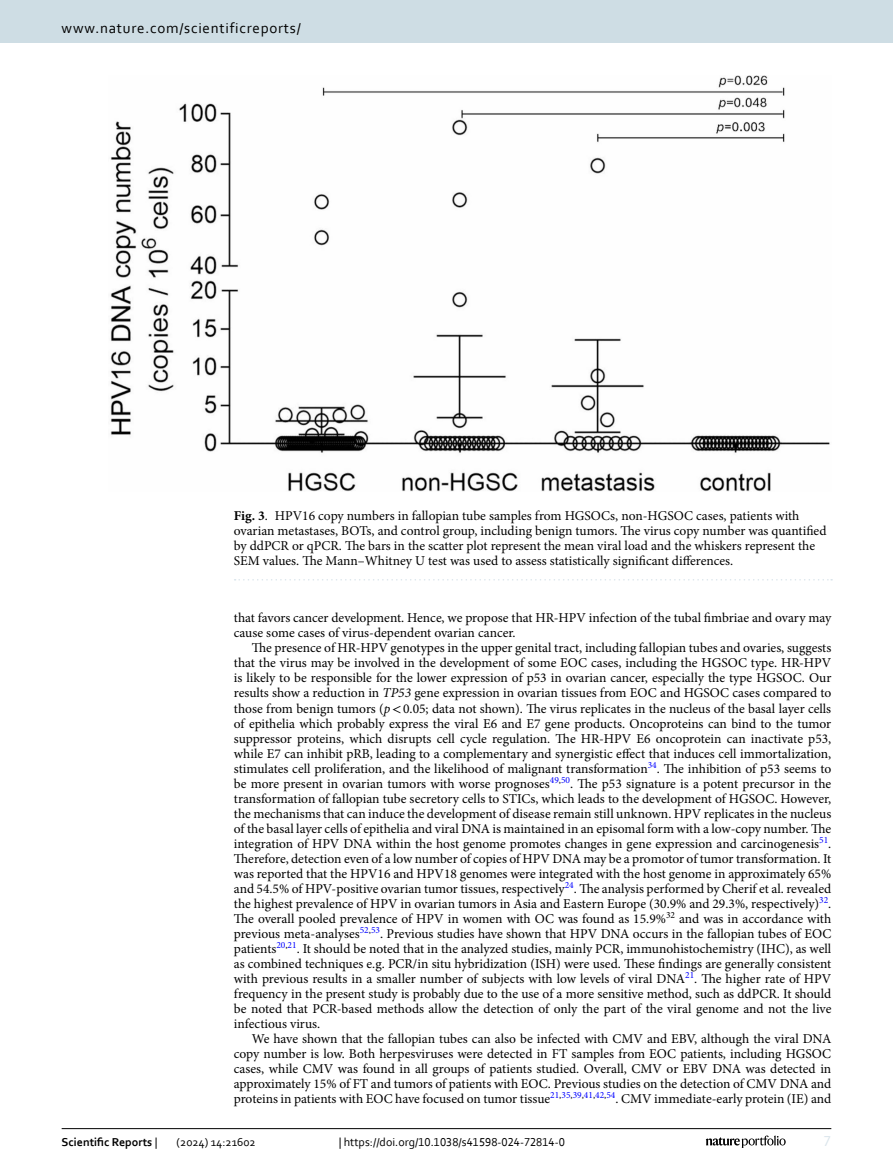
<style>
.page{position:relative;width:893px;height:1174px;background:#fff}
.page>*{position:absolute;margin:0;border:0;box-sizing:border-box;transform-origin:0 0}
.t1{font:15px "Corbel";letter-spacing:.05em;color:#000}
.t2{font:15px "Corbel";color:#d9e4eb}
.Body_Text_Indent{font:13.5px/15px "Minion Pro";letter-spacing:-.005em;color:#000;text-align:justify}
.Figure_Caption{font:13.5px/15px "Minion Pro";color:#000}
.Body_Text{font:13.5px/15px "Minion Pro";color:#000}
.t3{font:12px "Corbel";color:#000}
.t4{font:700 12px "Corbel";color:#000}
.s1{font-weight:700}
.s2{font-style:italic}
.s3{font-family:"STIX"}
.s4{font-weight:400}
</style>
<div class="page">
<img style="left:110px;top:76px;width:720px;height:416px">
<svg style="left:235px;top:579px;width:597px;height:1px"></svg>
<hr style="left:62px;top:1128px;width:769px;height:1px;background:#000">
<svg style="left:706px;top:1135px;width:80px;height:12px"></svg>
<div style="left:0;top:0;width:893px;height:43px;background:#cedde4"></div>
<p class="t1" style="left:62px;top:18px;width:241px">www.nature.com/scientificreports/</p>
<p class="Figure_Caption" style="left:234px;top:508px;width:594px"><span class="s1">Fig. 3</span>. HPV16 copy numbers in fallopian tube samples from HGSOCs, non-HGSOC cases, patients with ovarian metastases, BOTs, and control group, including benign tumors. The virus copy number was quantified by ddPCR or qPCR. The bars in the scatter plot represent the mean viral load and the whiskers represent the SEM values. The Mann–Whitney U test was used to assess statistically significant differences.</p>
<p class="Body_Text" style="left:234px;top:610px;width:599px">that favors cancer development. Hence, we propose that HR-HPV infection of the tubal fimbriae and ovary may cause some cases of virus-dependent ovarian cancer.</p>
<p class="Body_Text_Indent" style="left:234px;top:640px;width:599px;text-indent:18px">The presence of HR-HPV genotypes in the upper genital tract, including fallopian tubes and ovaries, suggests that the virus may be involved in the development of some EOC cases, including the HGSOC type. HR-HPV is likely to be responsible for the lower expression of p53 in ovarian cancer, especially the type HGSOC. Our results show a reduction in <span class="s2">TP53</span> gene expression in ovarian tissues from EOC and HGSOC cases compared to those from benign tumors (<span class="s2">p</span><span class="s3">&lt;</span>0.05; data not shown). The virus replicates in the nucleus of the basal layer cells of epithelia which probably express the viral E6 and E7 gene products. Oncoproteins can bind to the tumor suppressor proteins, which disrupts cell cycle regulation. The HR-HPV E6 oncoprotein can inactivate p53, while E7 can inhibit pRB, leading to a complementary and synergistic effect that induces cell immortalization, stimulates cell proliferation, and the likelihood of malignant transformation<sup>34</sup>. The inhibition of p53 seems to be more present in ovarian tumors with worse prognoses<sup>49</sup><sup>,</sup><sup>50</sup>. The p53 signature is a potent precursor in the transformation of fallopian tube secretory cells to STICs, which leads to the development of HGSOC. However, the mechanisms that can induce the development of disease remain still unknown. HPV replicates in the nucleus of the basal layer cells of epithelia and viral DNA is maintained in an episomal form with a low-copy number. The integration of HPV DNA within the host genome promotes changes in gene expression and carcinogenesis<sup>51</sup>.<br>Therefore, detection even of a low number of copies of HPV DNA may be a promotor of tumor transformation. It was reported that the HPV16 and HPV18 genomes were integrated with the host genome in approximately 65% and 54.5% of HPV-positive ovarian tumor tissues, respectively<sup>24</sup>. The analysis performed by Cherif et al. revealed the highest prevalence of HPV in ovarian tumors in Asia and Eastern Europe (30.9% and 29.3%, respectively)<sup>32</sup>.<br>The overall pooled prevalence of HPV in women with OC was found as 15.9%<sup>32</sup> and was in accordance with previous meta-analyses<sup>52</sup><sup>,</sup><sup>53</sup>. Previous studies have shown that HPV DNA occurs in the fallopian tubes of EOC patients<sup>20</sup><sup>,</sup><sup>21</sup>. It should be noted that in the analyzed studies, mainly PCR, immunohistochemistry (IHC), as well as combined techniques e.g. PCR/in situ hybridization (ISH) were used. These findings are generally consistent with previous results in a smaller number of subjects with low levels of viral DNA<sup>21</sup>. The higher rate of HPV frequency in the present study is probably due to the use of a more sensitive method, such as ddPCR. It should be noted that PCR-based methods allow the detection of only the part of the viral genome and not the live infectious virus.</p>
<p class="Body_Text_Indent" style="left:234px;top:1030px;width:599px;text-indent:18px">We have shown that the fallopian tubes can also be infected with CMV and EBV, although the viral DNA copy number is low. Both herpesviruses were detected in FT samples from EOC patients, including HGSOC cases, while CMV was found in all groups of patients studied. Overall, CMV or EBV DNA was detected in approximately 15% of FT and tumors of patients with EOC. Previous studies on the detection of CMV DNA and proteins in patients with EOC have focused on tumor tissue<sup>21</sup><sup>,</sup><sup>35</sup><sup>,</sup><sup>39</sup><sup>,</sup><sup>41</sup><sup>,</sup><sup>42</sup><sup>,</sup><sup>54</sup>. CMV immediate-early protein (IE) and</p>
<p class="t4" style="left:62px;top:1134px;width:97px">Scientific Reports <span class="s4">|</span></p>
<p class="t3" style="left:177px;top:1134px;width:81px">(2024) 14:21602</p>
<p class="t3" style="left:339px;top:1134px;width:228px">| https://doi.org/10.1038/s41598-024-72814-0</p>
<p class="t2" style="left:824px;top:1132px;width:9px">7</p>
</div>
